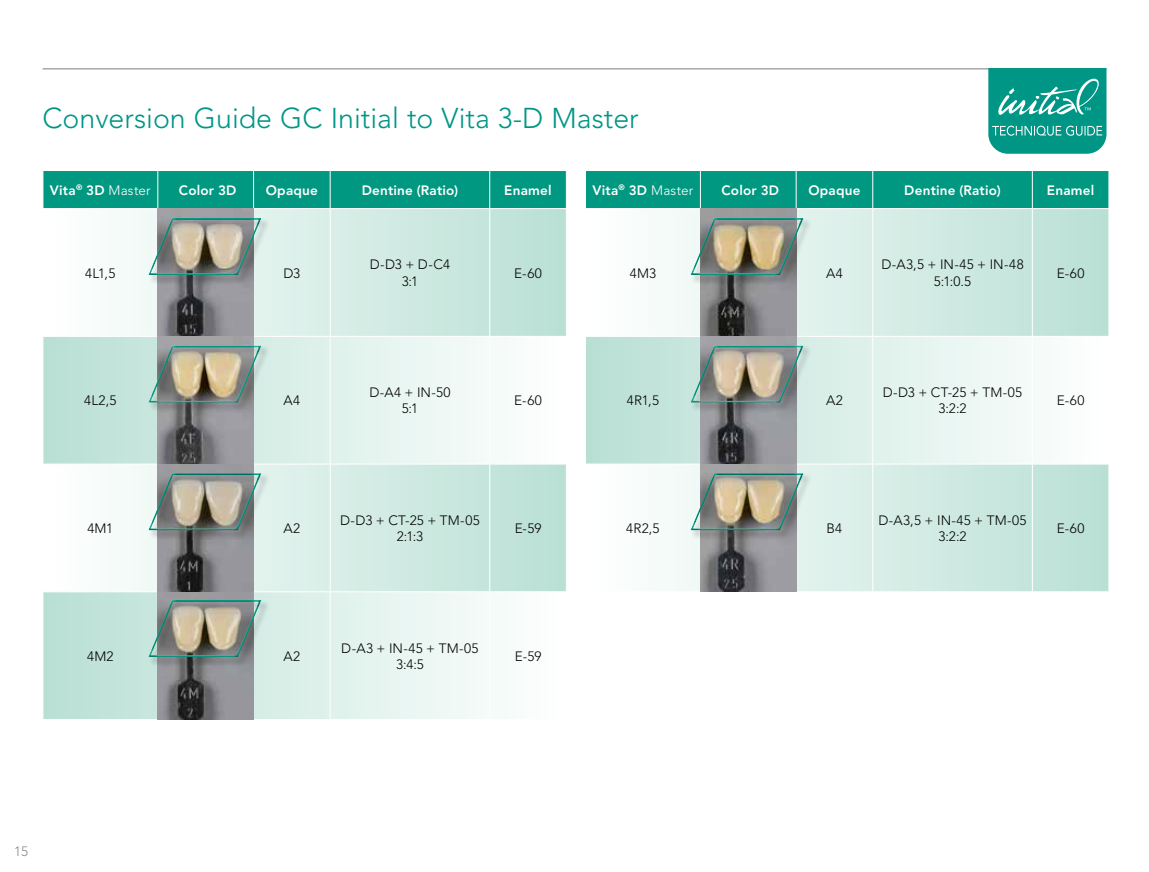
<style>
.page{position:relative;width:1149px;height:872px;background:#fff}
.page>*{position:absolute;margin:0;border:0;box-sizing:border-box;transform-origin:0 0}
.t1{font:300 28.5px "Avenir LT Std";color:#009686}
.t2{font:300 13.5px/16.2px "Avenir LT Std";letter-spacing:.015em;color:#000;text-align:center}
.t3{font:800 13.5px "Avenir LT Std";letter-spacing:.015em;color:#fff}
.t4{font:300 13.5px "Avenir LT Std";color:#878988}
.s1{font-weight:300}
</style>
<div class="page">
<hr style="left:43px;top:68px;width:1063px;height:2px;background:#a7a9a9">
<svg style="left:988px;top:68px;width:118px;height:86px;background:#22a396"></svg>
<div style="left:586px;top:171px;width:522px;height:37px;background:#009880"></div>
<svg style="left:666px;top:209px;width:442px;height:382px;background:#d2ebe4"></svg>
<svg style="left:586px;top:337px;width:522px;height:127px"></svg>
<hr style="left:699px;top:171px;width:1px;height:37px;background:#fff">
<hr style="left:795px;top:171px;width:1px;height:37px;background:#fff">
<hr style="left:872px;top:171px;width:1px;height:37px;background:#fff">
<hr style="left:1031px;top:171px;width:1px;height:37px;background:#fff">
<hr style="left:872px;top:209px;width:1px;height:127px;background:#fff">
<hr style="left:1031px;top:209px;width:1px;height:127px;background:#fff">
<hr style="left:585px;top:336px;width:115px;height:1px;background:#fff">
<hr style="left:795px;top:336px;width:77px;height:1px;background:#fff">
<hr style="left:872px;top:336px;width:159px;height:1px;background:#fff">
<hr style="left:872px;top:337px;width:1px;height:127px;background:#fff">
<hr style="left:1031px;top:336px;width:77px;height:1px;background:#fff">
<hr style="left:1031px;top:337px;width:1px;height:127px;background:#fff">
<hr style="left:585px;top:464px;width:115px;height:1px;background:#fff">
<img style="left:699px;top:209px;width:97px;height:255px">
<div style="left:44px;top:171px;width:522px;height:37px;background:#009880"></div>
<svg style="left:123px;top:209px;width:443px;height:382px"></svg>
<svg style="left:331px;top:209px;width:158px;height:127px;background:#cee9e1"></svg>
<svg style="left:44px;top:337px;width:522px;height:127px"></svg>
<svg style="left:44px;top:592px;width:445px;height:127px;background:#d9eee8"></svg>
<hr style="left:157px;top:171px;width:1px;height:37px;background:#fff">
<hr style="left:253px;top:171px;width:1px;height:37px;background:#fff">
<hr style="left:330px;top:171px;width:1px;height:37px;background:#fff">
<hr style="left:489px;top:171px;width:1px;height:37px;background:#fff">
<hr style="left:330px;top:209px;width:1px;height:127px;background:#fff">
<hr style="left:489px;top:209px;width:1px;height:127px;background:#fff">
<hr style="left:43px;top:336px;width:115px;height:1px;background:#fff">
<hr style="left:253px;top:336px;width:77px;height:1px;background:#fff">
<hr style="left:330px;top:336px;width:159px;height:1px;background:#fff">
<hr style="left:330px;top:337px;width:1px;height:127px;background:#fff">
<hr style="left:489px;top:336px;width:77px;height:1px;background:#fff">
<hr style="left:489px;top:337px;width:1px;height:127px;background:#fff">
<hr style="left:43px;top:464px;width:115px;height:1px;background:#fff">
<hr style="left:330px;top:592px;width:1px;height:127px;background:#fff">
<img style="left:157px;top:209px;width:97px;height:510px">
<div style="left:148px;top:217px;width:122px;height:67px;background:#000;opacity:.3"></div>
<div style="left:142px;top:217px;width:122px;height:60px;background:#f2faf7"></div>
<div style="left:145px;top:217px;width:119px;height:60px;background:#000;opacity:.75"></div>
<div style="left:148px;top:345px;width:122px;height:67px;background:#000;opacity:.3"></div>
<div style="left:142px;top:345px;width:122px;height:60px;background:#c7e6dd"></div>
<div style="left:145px;top:345px;width:119px;height:60px;background:#000;opacity:.75"></div>
<svg style="left:147px;top:464px;width:419px;height:128px;background:#c3dad4"></svg>
<div style="left:142px;top:473px;width:122px;height:60px;background:#f2faf7"></div>
<div style="left:145px;top:473px;width:119px;height:60px;background:#000;opacity:.75"></div>
<div style="left:148px;top:599px;width:122px;height:67px;background:#000;opacity:.3"></div>
<div style="left:142px;top:599px;width:122px;height:60px;background:#c7e6dd"></div>
<div style="left:145px;top:599px;width:119px;height:60px;background:#000;opacity:.75"></div>
<div style="left:690px;top:217px;width:122px;height:67px;background:#000;opacity:.3"></div>
<div style="left:683px;top:217px;width:122px;height:60px;background:#f2faf7"></div>
<div style="left:687px;top:217px;width:118px;height:60px;background:#000;opacity:.75"></div>
<div style="left:690px;top:345px;width:122px;height:67px;background:#000;opacity:.3"></div>
<div style="left:683px;top:345px;width:122px;height:60px;background:#c7e6dd"></div>
<div style="left:687px;top:345px;width:118px;height:60px;background:#000;opacity:.75"></div>
<svg style="left:689px;top:464px;width:419px;height:128px;background:#c4dad4"></svg>
<div style="left:683px;top:473px;width:122px;height:60px;background:#f2faf7"></div>
<div style="left:687px;top:473px;width:118px;height:60px;background:#000;opacity:.75"></div>
<h1 class="t1" style="left:43px;top:101px;width:597px">Conversion Guide GC Initial to Vita 3-D Master</h1>
<p class="t3" style="left:50px;top:182px;width:102px">Vita<sup>®</sup> 3D <span class="s1">Master</span></p>
<p class="t3" style="left:179px;top:182px;width:59px">Color 3D</p>
<p class="t3" style="left:266px;top:182px;width:54px">Opaque</p>
<p class="t3" style="left:361px;top:182px;width:98px">Dentine (Ratio)</p>
<p class="t3" style="left:504px;top:182px;width:49px">Enamel</p>
<p class="t3" style="left:592px;top:182px;width:102px">Vita<sup>®</sup> 3D <span class="s1">Master</span></p>
<p class="t3" style="left:721px;top:182px;width:59px">Color 3D</p>
<p class="t3" style="left:808px;top:182px;width:54px">Opaque</p>
<p class="t3" style="left:904px;top:182px;width:98px">Dentine (Ratio)</p>
<p class="t3" style="left:1046px;top:182px;width:49px">Enamel</p>
<p class="t2" style="left:85px;top:265px;width:32px">4L1,5</p>
<p class="t2" style="left:283px;top:265px;width:18px">D3</p>
<p class="t2" style="left:369px;top:257px;width:82px">D-D3 + D-C4<br>3:1</p>
<p class="t2" style="left:514px;top:265px;width:29px">E-60</p>
<p class="t2" style="left:629px;top:265px;width:28px">4M3</p>
<p class="t2" style="left:826px;top:265px;width:18px">A4</p>
<p class="t2" style="left:881px;top:257px;width:144px">D-A3,5 + IN-45 + IN-48<br>5:1:0.5</p>
<p class="t2" style="left:1056px;top:265px;width:29px">E-60</p>
<p class="t2" style="left:84px;top:392px;width:34px">4L2,5</p>
<p class="t2" style="left:283px;top:392px;width:18px">A4</p>
<p class="t2" style="left:369px;top:384px;width:83px">D-A4 + IN-50<br>5:1</p>
<p class="t2" style="left:514px;top:392px;width:29px">E-60</p>
<p class="t2" style="left:626px;top:392px;width:34px">4R1,5</p>
<p class="t2" style="left:825px;top:392px;width:18px">A2</p>
<p class="t2" style="left:882px;top:384px;width:141px">D-D3 + CT-25 + TM-05<br>3:2:2</p>
<p class="t2" style="left:1056px;top:392px;width:29px">E-60</p>
<p class="t2" style="left:87px;top:520px;width:27px">4M1</p>
<p class="t2" style="left:283px;top:520px;width:18px">A2</p>
<p class="t2" style="left:340px;top:512px;width:141px">D-D3 + CT-25 + TM-05<br>2:1:3</p>
<p class="t2" style="left:514px;top:520px;width:28px">E-59</p>
<p class="t2" style="left:626px;top:520px;width:35px">4R2,5</p>
<p class="t2" style="left:826px;top:520px;width:17px">B4</p>
<p class="t2" style="left:878px;top:512px;width:150px">D-A3,5 + IN-45 + TM-05<br>3:2:2</p>
<p class="t2" style="left:1056px;top:520px;width:29px">E-60</p>
<p class="t2" style="left:87px;top:648px;width:28px">4M2</p>
<p class="t2" style="left:283px;top:648px;width:18px">A2</p>
<p class="t2" style="left:341px;top:640px;width:139px">D-A3 + IN-45 + TM-05<br>3:4:5</p>
<p class="t2" style="left:514px;top:648px;width:28px">E-59</p>
<p class="t4" style="left:14px;top:843px;width:16px">15</p>
</div>
